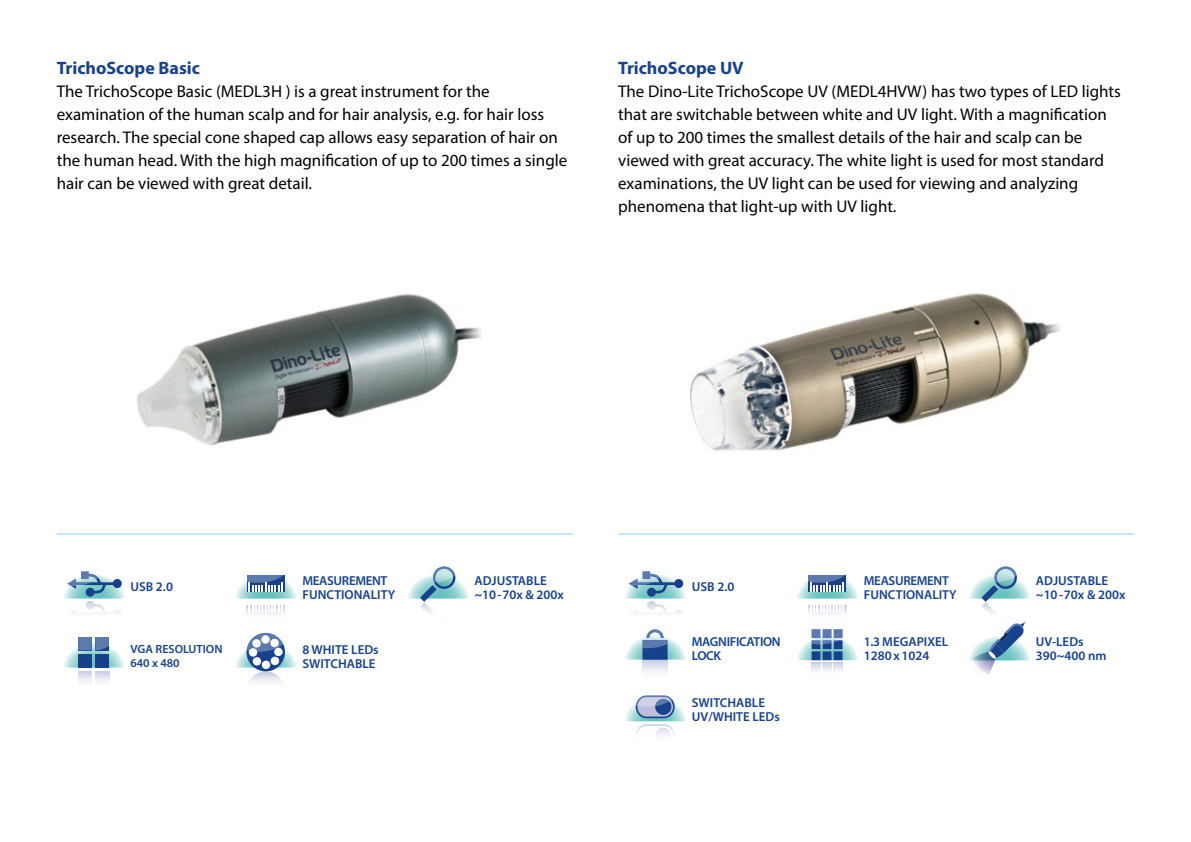
<style>
.page{position:relative;width:1191px;height:842px;background:#fff}
.page>*{position:absolute;margin:0;border:0;box-sizing:border-box;transform-origin:0 0}
.t1{font:700 18px "Myriad Pro";color:#17428b}
.t2{font:17px/23px "Myriad Pro";color:#000}
.t3{font:600 13px/14px "Myriad Pro";color:#17428b}
.t4{font:600 13px/14px "Myriad Pro";letter-spacing:-.025em;color:#17428b}
.t5{font:600 12px/14px "Myriad Pro";color:#17428b}
</style>
<div class="page">
<svg style="left:797px;top:629px;width:61px;height:42px"></svg>
<svg style="left:642px;top:660px;width:25px;height:12px"></svg>
<svg style="left:625px;top:629px;width:61px;height:31px"></svg>
<svg style="left:236px;top:633px;width:60px;height:49px"></svg>
<div style="left:247px;top:605px;width:37px;height:13px;background:#f9f9fc"></div>
<svg style="left:250px;top:605px;width:31px;height:7px"></svg>
<svg style="left:236px;top:574px;width:60px;height:25px"></svg>
<svg style="left:808px;top:605px;width:38px;height:9px"></svg>
<svg style="left:810px;top:605px;width:34px;height:9px"></svg>
<svg style="left:797px;top:574px;width:61px;height:25px"></svg>
<svg style="left:625px;top:695px;width:61px;height:40px"></svg>
<svg style="left:64px;top:571px;width:60px;height:42px"></svg>
<svg style="left:625px;top:571px;width:61px;height:42px"></svg>
<svg style="left:408px;top:566px;width:60px;height:47px"></svg>
<svg style="left:969px;top:566px;width:61px;height:109px"></svg>
<svg style="left:78px;top:671px;width:14px;height:10px"></svg>
<svg style="left:95px;top:671px;width:14px;height:10px"></svg>
<svg style="left:64px;top:637px;width:60px;height:31px"></svg>
<hr style="left:57px;top:533px;width:516px;height:1px;background:#83d0f5">
<hr style="left:618px;top:533px;width:516px;height:1px;background:#83d0f5">
<img style="left:137px;top:294px;width:345px;height:152px">
<img style="left:690px;top:293px;width:370px;height:158px">
<p class="t1" style="left:57px;top:56px;width:145px">TrichoScope Basic</p>
<p class="t2" style="left:57px;top:79px;width:512px">The TrichoScope Basic (MEDL3H ) is a great instrument for the examination of the human scalp and for hair analysis, e.g. for hair loss research. The special cone shaped cap allows easy separation of hair on the human head. With the high magnification of up to 200 times a single hair can be viewed with great detail.</p>
<p class="t1" style="left:618px;top:56px;width:127px">TrichoScope UV</p>
<p class="t2" style="left:618px;top:79px;width:504px">The Dino-Lite TrichoScope UV (MEDL4HVW) has two types of LED lights that are switchable between white and UV light. With a magnification of up to 200 times the smallest details of the hair and scalp can be viewed with great accuracy. The white light is used for most standard examinations, the UV light can be used for viewing and analyzing phenomena that light-up with UV light.</p>
<p class="t3" style="left:302px;top:573px;width:94px">MEASUREMENT<br>FUNCTIONALITY</p>
<p class="t3" style="left:864px;top:573px;width:94px">MEASUREMENT<br>FUNCTIONALITY</p>
<p class="t3" style="left:474px;top:573px;width:91px">ADJUSTABLE ~10-70x &amp; 200x</p>
<p class="t3" style="left:1036px;top:573px;width:91px">ADJUSTABLE ~10-70x &amp; 200x</p>
<p class="t3" style="left:130px;top:580px;width:44px">USB 2.0</p>
<p class="t3" style="left:692px;top:580px;width:44px">USB 2.0</p>
<p class="t5" style="left:130px;top:641px;width:94px">VGA RESOLUTION<br>640 x 480</p>
<p class="t3" style="left:302px;top:642px;width:78px">8 WHITE LEDs<br>SWITCHABLE</p>
<p class="t4" style="left:692px;top:634px;width:90px">MAGNIFICATION<br>LOCK</p>
<p class="t3" style="left:692px;top:696px;width:89px">SWITCHABLE<br>UV/WHITE LEDs</p>
<p class="t3" style="left:864px;top:634px;width:86px">1.3 MEGAPIXEL<br>1280x1024</p>
<p class="t3" style="left:1036px;top:635px;width:72px">UV-LEDs<br>390~400 nm</p>
</div>
